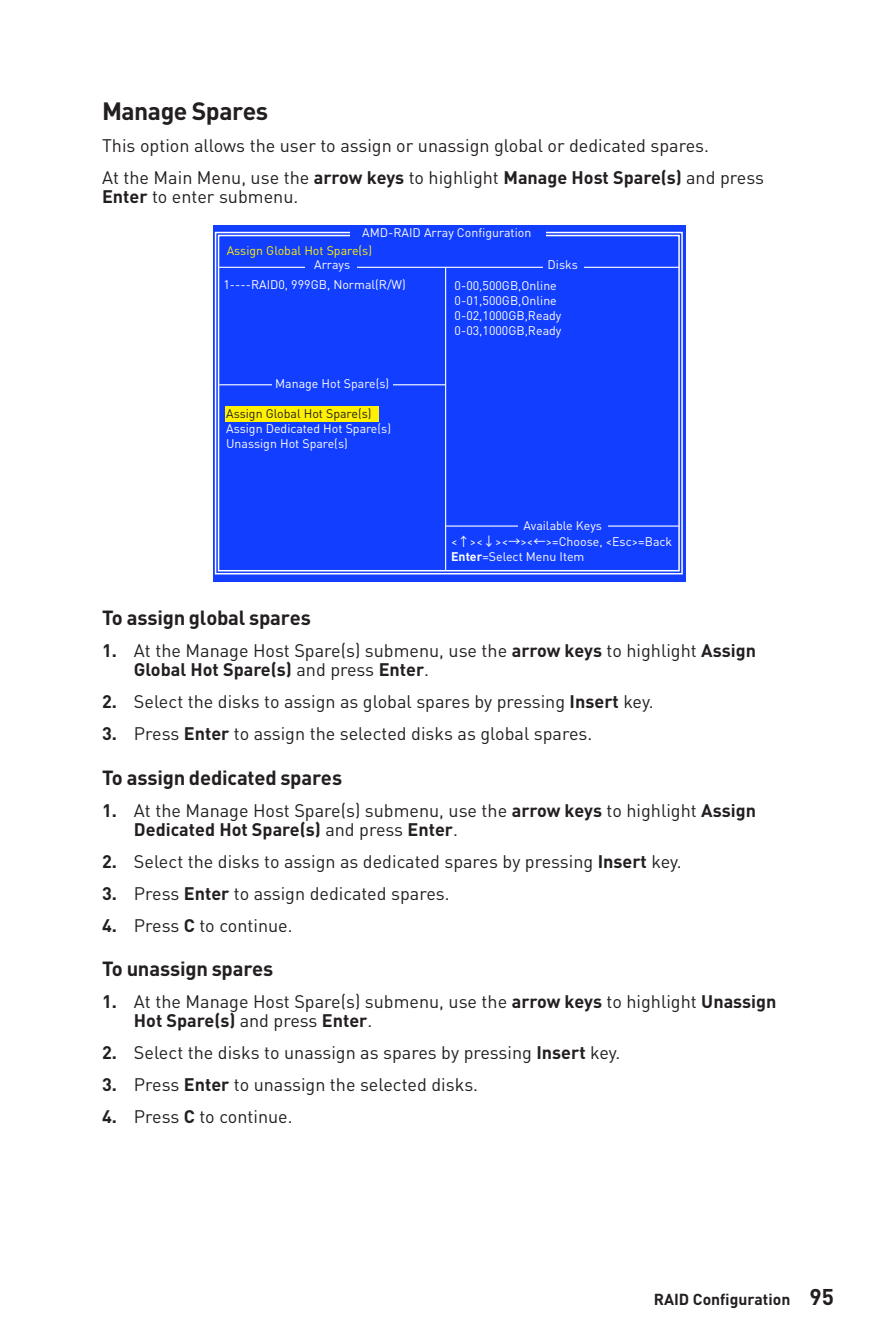
<style>
.page{position:relative;width:893px;height:1340px;background:#fff}
.page>*{position:absolute;margin:0;border:0;box-sizing:border-box;transform-origin:0 0}
.t1{font:700 24.75px "DIN Pro";letter-spacing:-.02em;color:#231f20}
.t2{font:700 20.25px "DIN Pro";letter-spacing:-.01em;color:#231f20}
.t3{font:18px/19.1px "DIN Pro";color:#231f20}
.t4{font:700 15.75px "DIN Pro";color:#231f20}
.t5{font:12.38px/14.8px "DIN Pro";color:#fff}
.t6{font:12.38px "DIN Pro";color:#fff101}
.t7{font:12.38px "DIN Pro";color:#231f20}
.s1{font-weight:700}
.s2{font-family:"Noto Sans CJ Ktc"}
.s3{font-size:22.5px}
</style>
<div class="page">
<div style="left:213px;top:225px;width:472px;height:357px;background:#123eff"></div>
<svg style="left:214px;top:231px;width:469px;height:344px"></svg>
<hr style="left:219px;top:267px;width:460px;height:1px;background:#fff">
<hr style="left:445px;top:268px;width:1px;height:303px;background:#fff">
<hr style="left:219px;top:384px;width:227px;height:1px;background:#fff">
<hr style="left:446px;top:525px;width:232px;height:1px;background:#fff">
<div style="left:350px;top:227px;width:195px;height:16px;background:#123eff"></div>
<div style="left:305px;top:259px;width:52px;height:16px;background:#123eff"></div>
<div style="left:543px;top:259px;width:40px;height:16px;background:#123eff"></div>
<div style="left:272px;top:378px;width:121px;height:16px;background:#123eff"></div>
<div style="left:225px;top:406px;width:154px;height:15px;background:#fff101"></div>
<div style="left:518px;top:520px;width:90px;height:16px;background:#123eff"></div>
<h1 class="t1" style="left:102px;top:94px;width:168px">Manage Spares</h1>
<p class="t3" style="left:102px;top:128px;width:663px;line-height:31.9px">This option allows the user to assign or unassign global or dedicated spares.<br>At the Main Menu, use the <span class="s1">arrow keys</span> to highlight <span class="s1">Manage Host Spare(s)</span> and press</p>
<p class="t3" style="left:102px;top:186px;width:198px"><span class="s1">Enter</span> to enter submenu.</p>
<p class="t5" style="left:362px;top:225px;width:171px">AMD-RAID Array Configuration</p>
<p class="t6" style="left:227px;top:242px;width:147px">Assign Global Hot Spare(s)</p>
<p class="t5" style="left:314px;top:257px;width:38px">Arrays</p>
<p class="t5" style="left:548px;top:257px;width:32px">Disks</p>
<p class="t5" style="left:223px;top:276px;width:184px">1----RAID0, 999GB, Normal(R/W)</p>
<p class="t5" style="left:455px;top:278px;width:108px">0-00,500GB,Online<br>0-01,500GB,Online<br>0-02,1000GB,Ready<br>0-03,1000GB,Ready</p>
<p class="t5" style="left:275px;top:376px;width:116px">Manage Hot Spare(s)</p>
<p class="t7" style="left:226px;top:405px;width:147px">Assign Global Hot Spare(s)</p>
<p class="t5" style="left:226px;top:420px;width:166px">Assign Dedicated Hot Spare(s)<br>Unassign Hot Spare(s)</p>
<p class="t5" style="left:451px;top:517px;width:223px;line-height:16.2px;text-align:center">Available Keys &lt;<span class="s2">↑</span>&gt;&lt;<span class="s2">↓</span>&gt;&lt;<span class="s2">→</span>&gt;&lt;<span class="s2">←</span>&gt;=Choose, &lt;Esc&gt;=Back</p>
<p class="t5" style="left:451px;top:549px;width:135px"><span class="s1">Enter</span>=Select Menu Item</p>
<p class="t2" style="left:102px;top:604px;width:210px">To assign global spares</p>
<p class="t3" style="left:134px;top:640px;width:623px;text-indent:-32px"><span class="s1">1.</span> At the Manage Host Spare(s) submenu, use the <span class="s1">arrow keys</span> to highlight <span class="s1">Assign<br>Global Hot Spare(s)</span> and press <span class="s1">Enter</span>.</p>
<p class="t3" style="left:102px;top:691px;width:553px"><span class="s1">2.</span> Select the disks to assign as global spares by pressing <span class="s1">Insert</span> key.</p>
<p class="t3" style="left:102px;top:723px;width:492px"><span class="s1">3.</span> Press <span class="s1">Enter</span> to assign the selected disks as global spares.</p>
<p class="t2" style="left:102px;top:763px;width:242px">To assign dedicated spares</p>
<p class="t3" style="left:134px;top:800px;width:623px;text-indent:-32px"><span class="s1">1.</span> At the Manage Host Spare(s) submenu, use the <span class="s1">arrow keys</span> to highlight <span class="s1">Assign<br>Dedicated Hot Spare(s)</span> and press <span class="s1">Enter</span>.</p>
<p class="t3" style="left:102px;top:851px;width:581px"><span class="s1">2.</span> Select the disks to assign as dedicated spares by pressing <span class="s1">Insert</span> key.</p>
<p class="t3" style="left:102px;top:882px;width:349px"><span class="s1">3.</span> Press <span class="s1">Enter</span> to assign dedicated spares.</p>
<p class="t3" style="left:102px;top:914px;width:192px"><span class="s1">4.</span> Press <span class="s1">C</span> to continue.</p>
<p class="t2" style="left:102px;top:955px;width:173px">To unassign spares</p>
<p class="t3" style="left:134px;top:991px;width:644px;text-indent:-32px"><span class="s1">1.</span> At the Manage Host Spare(s) submenu, use the <span class="s1">arrow keys</span> to highlight <span class="s1">Unassign<br>Hot Spare(s)</span> and press <span class="s1">Enter</span>.</p>
<p class="t3" style="left:102px;top:1042px;width:520px"><span class="s1">2.</span> Select the disks to unassign as spares by pressing <span class="s1">Insert</span> key.</p>
<p class="t3" style="left:102px;top:1074px;width:378px"><span class="s1">3.</span> Press <span class="s1">Enter</span> to unassign the selected disks.</p>
<p class="t3" style="left:102px;top:1106px;width:192px"><span class="s1">4.</span> Press <span class="s1">C</span> to continue.</p>
<p class="t4" style="left:654px;top:1288px;width:182px">RAID Configuration <span class="s3">95</span></p>
</div>
